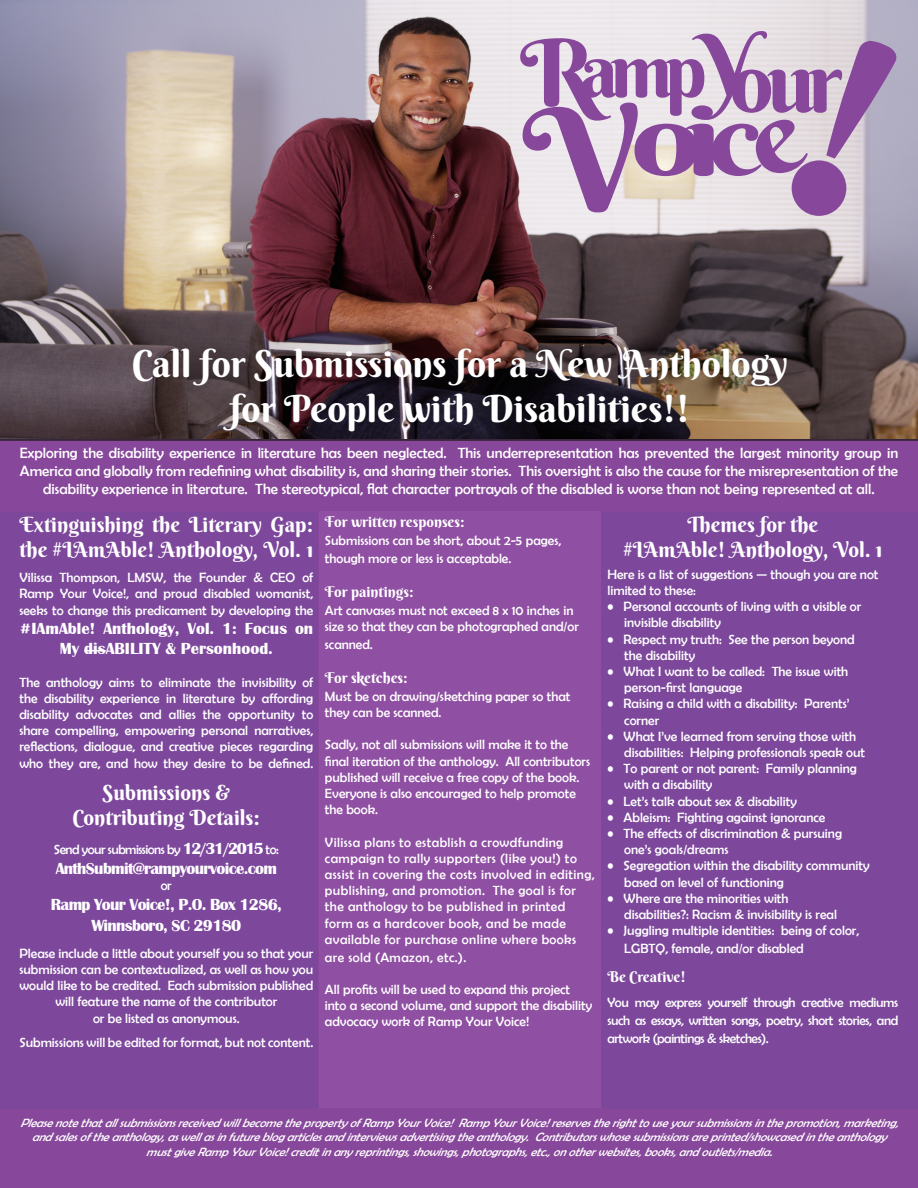
<style>
.page{position:relative;width:918px;height:1188px;background:#fff}
.page>*{position:absolute;margin:0;border:0;box-sizing:border-box;transform-origin:0 0}
.t1{font:101.85px "Berkshire Swash";color:#87479b;scale:1.37 1}
.t2{font:75px "Berkshire Swash";color:#87479b}
.t3{font:37.5px "Berkshire Swash";color:#fff}
.t4{font:21px/25.2px "Berkshire Swash";color:#fff}
.t5{font:700 16.5px "Britannic";letter-spacing:-.04em;color:#fff}
.t6{font:700 16.5px/19.8px "Britannic";color:#fff;text-align:center}
.t7{font:15px/18px "Berlin Sans FB";color:#fff;text-align:center}
.t8{font:14.85px "Berkshire Swash";color:#fff}
.t9{font:13.5px/16.2px "Berlin Sans FB";color:#fff}
.t10{font:13.5px/16.2px "Berlin Sans FB";letter-spacing:.03em;color:#fff}
.t11{font:13.5px "Berlin Sans FB";letter-spacing:-.04em;color:#fff}
.t12{font:italic 12px/14.4px "Berlin Sans FB";color:#fff;text-align:center}
.s1{font-size:93px}
.s2{font-size:87px}
.s3{font-size:84px}
.s4{font-size:143.1px}
.s5{font-family:"Britannic";font-weight:700;font-size:16.5px}
</style>
<div class="page">
<img style="left:0;top:0;width:918px;height:439px">
<div style="left:0;top:439px;width:918px;height:749px;background:#87479b"></div>
<div style="left:1px;top:512px;width:317px;height:596px;background:#7d489c"></div>
<div style="left:319px;top:512px;width:282px;height:596px;background:#8f4fa3"></div>
<div style="left:601px;top:512px;width:317px;height:596px;background:#7d489c"></div>
<div style="left:792px;top:160px;width:54px;height:56px;background:#87479b;border-radius:50%"></div>
<svg style="left:826px;top:41px;width:74px;height:118px"></svg>
<svg style="left:84px;top:650px;width:22px;height:1px"></svg>
<svg style="left:748px;top:115px;width:63px;height:65px"></svg>
<h2 class="t2" style="left:520px;top:24px;width:324px"><span class="s1">R</span>amp<span class="s2">Y</span><span class="s3">our</span></h2>
<h1 class="t1" style="left:523px;top:76px;width:176px"><span class="s4">V</span>oic</h1>
<p class="t3" style="left:132px;top:340px;width:657px">Call for Submissions for a New Anthology</p>
<p class="t3" style="left:230px;top:385px;width:462px">for People with Disabilities!!</p>
<p class="t7" style="left:20px;top:444px;width:880px">Exploring the disability experience in literature has been neglected. This underrepresentation has prevented the largest minority group in<br>America and globally from redefining what disability is, and sharing their stories. This oversight is also the cause for the misrepresentation of the disability experience in literature. The stereotypical, flat character portrayals of the disabled is worse than not being represented at all.</p>
<p class="t4" style="left:19px;top:512px;width:295px">Extinguishing the Literary Gap: the #IAmAble! Anthology, Vol. 1</p>
<p class="t9" style="left:19px;top:569px;width:295px;text-align:justify">Vilissa Thompson, LMSW, the Founder &amp; CEO of Ramp Your Voice!, and proud disabled womanist, seeks to change this predicament by developing the</p>
<p class="t6" style="left:19px;top:619px;width:295px">#IAmAble! Anthology, Vol. 1: Focus on<br>My disABILITY &amp; Personhood.</p>
<p class="t9" style="left:19px;top:674px;width:295px;text-align:justify">The anthology aims to eliminate the invisibility of the disability experience in literature by affording disability advocates and allies the opportunity to share compelling, empowering personal narratives, reflections, dialogue, and creative pieces regarding who they are, and how they desire to be defined.</p>
<p class="t4" style="left:103px;top:780px;width:129px">Submissions &amp;</p>
<p class="t4" style="left:73px;top:805px;width:189px">Contributing Details:</p>
<p class="t11" style="left:54px;top:842px;width:226px">Send your submissions by <span class="s5">12/31/2015</span> to:</p>
<p class="t5" style="left:56px;top:859px;width:223px">AnthSubmit@rampyourvoice.com</p>
<p class="t9" style="left:161px;top:877px;width:12px">or</p>
<p class="t5" style="left:51px;top:895px;width:233px">Ramp Your Voice!, P.O. Box 1286,</p>
<p class="t5" style="left:91px;top:917px;width:151px">Winnsboro, SC 29180</p>
<p class="t9" style="left:19px;top:945px;width:295px;text-align:center">Please include a little about yourself you so that your submission can be contextualized, as well as how you would like to be credited. Each submission published will feature the name of the contributor</p>
<p class="t9" style="left:93px;top:1010px;width:148px">or be listed as anonymous.</p>
<p class="t9" style="left:19px;top:1035px;width:295px">Submissions will be edited for format, but not content.</p>
<p class="t8" style="left:325px;top:513px;width:141px">For written responses:</p>
<p class="t9" style="left:325px;top:531px;width:238px;line-height:17.9px">Submissions can be short, about 2-5 pages, though more or less is acceptable.</p>
<p class="t8" style="left:325px;top:582px;width:90px">For paintings:</p>
<p class="t9" style="left:325px;top:602px;width:256px">Art canvases must not exceed 8 x 10 inches in size so that they can be photographed and/or</p>
<p class="t9" style="left:325px;top:636px;width:49px">scanned.</p>
<p class="t8" style="left:325px;top:668px;width:85px">For sketches:</p>
<p class="t9" style="left:325px;top:688px;width:247px">Must be on drawing/sketching paper so that they can be scanned.</p>
<p class="t9" style="left:325px;top:737px;width:267px">Sadly, not all submissions will make it to the final iteration of the anthology. All contributors published will receive a free copy of the book.<br>Everyone is also encouraged to help promote the book.</p>
<p class="t10" style="left:325px;top:834px;width:271px">Vilissa plans to establish a crowdfunding campaign to rally supporters (like you!) to assist in covering the costs involved in editing, publishing, and promotion. The goal is for the anthology to be published in printed form as a hardcover book, and be made available for purchase online where books</p>
<p class="t10" style="left:325px;top:949px;width:143px">are sold (Amazon, etc.).</p>
<p class="t9" style="left:325px;top:981px;width:269px">All profits will be used to expand this project into a second volume, and support the disability advocacy work of Ramp Your Voice!</p>
<p class="t4" style="left:687px;top:512px;width:132px">Themes for the</p>
<p class="t4" style="left:623px;top:537px;width:261px">#IAmAble! Anthology, Vol. 1</p>
<p class="t9" style="left:607px;top:566px;width:273px">Here is a list of suggestions — though you are not limited to these:</p>
<p class="t9" style="left:607px;top:599px;width:255px">• Personal accounts of living with a visible or</p>
<p class="t9" style="left:624px;top:615px;width:98px">invisible disability</p>
<p class="t9" style="left:624px;top:631px;width:232px;text-indent:-17px">• Respect my truth: See the person beyond the disability</p>
<p class="t9" style="left:624px;top:663px;width:226px;text-indent:-17px">• What I want to be called: The issue with person-first language</p>
<p class="t9" style="left:607px;top:696px;width:244px">• Raising a child with a disability: Parents’</p>
<p class="t9" style="left:624px;top:712px;width:36px">corner</p>
<p class="t9" style="left:624px;top:728px;width:242px;text-indent:-17px">• What I’ve learned from serving those with disabilities: Helping professionals speak out</p>
<p class="t9" style="left:607px;top:761px;width:251px">• To parent or not parent: Family planning</p>
<p class="t9" style="left:624px;top:777px;width:90px">with a disability</p>
<p class="t9" style="left:607px;top:793px;width:191px">• Let’s talk about sex &amp; disability</p>
<p class="t9" style="left:607px;top:809px;width:220px">• Ableism: Fighting against ignorance</p>
<p class="t9" style="left:607px;top:825px;width:236px">• The effects of discrimination &amp; pursuing</p>
<p class="t9" style="left:624px;top:842px;width:106px">one’s goals/dreams</p>
<p class="t9" style="left:607px;top:858px;width:264px">• Segregation within the disability community</p>
<p class="t9" style="left:624px;top:874px;width:161px">based on level of functioning</p>
<p class="t9" style="left:607px;top:890px;width:183px">• Where are the minorities with</p>
<p class="t9" style="left:624px;top:906px;width:214px">disabilities?: Racism &amp; invisibility is real</p>
<p class="t9" style="left:607px;top:923px;width:253px">• Juggling multiple identities: being of color,</p>
<p class="t9" style="left:624px;top:941px;width:181px">LGBTQ, female, and/or disabled</p>
<p class="t8" style="left:607px;top:967px;width:80px">Be Creative!</p>
<p class="t9" style="left:607px;top:994px;width:292px;line-height:18px;text-align:justify">You may express yourself through creative mediums such as essays, written songs, poetry, short stories, and artwork (paintings &amp; sketches).</p>
<p class="t12" style="left:20px;top:1115px;width:885px">PleasenotethatallsubmissionsreceivedwillbecomethepropertyofRampYourVoice!RampYourVoice!reservestherighttouseyoursubmissionsinthepromotion,marketing, andsalesoftheanthology,aswellasinfutureblogarticlesandinterviewsadvertisingtheanthology.Contributorswhosesubmissionsareprinted/showcasedintheanthology mustgiveRampYourVoice!creditinanyreprintings,showings,photographs,etc.,onotherwebsites,books,andoutlets/media.</p>
</div>
